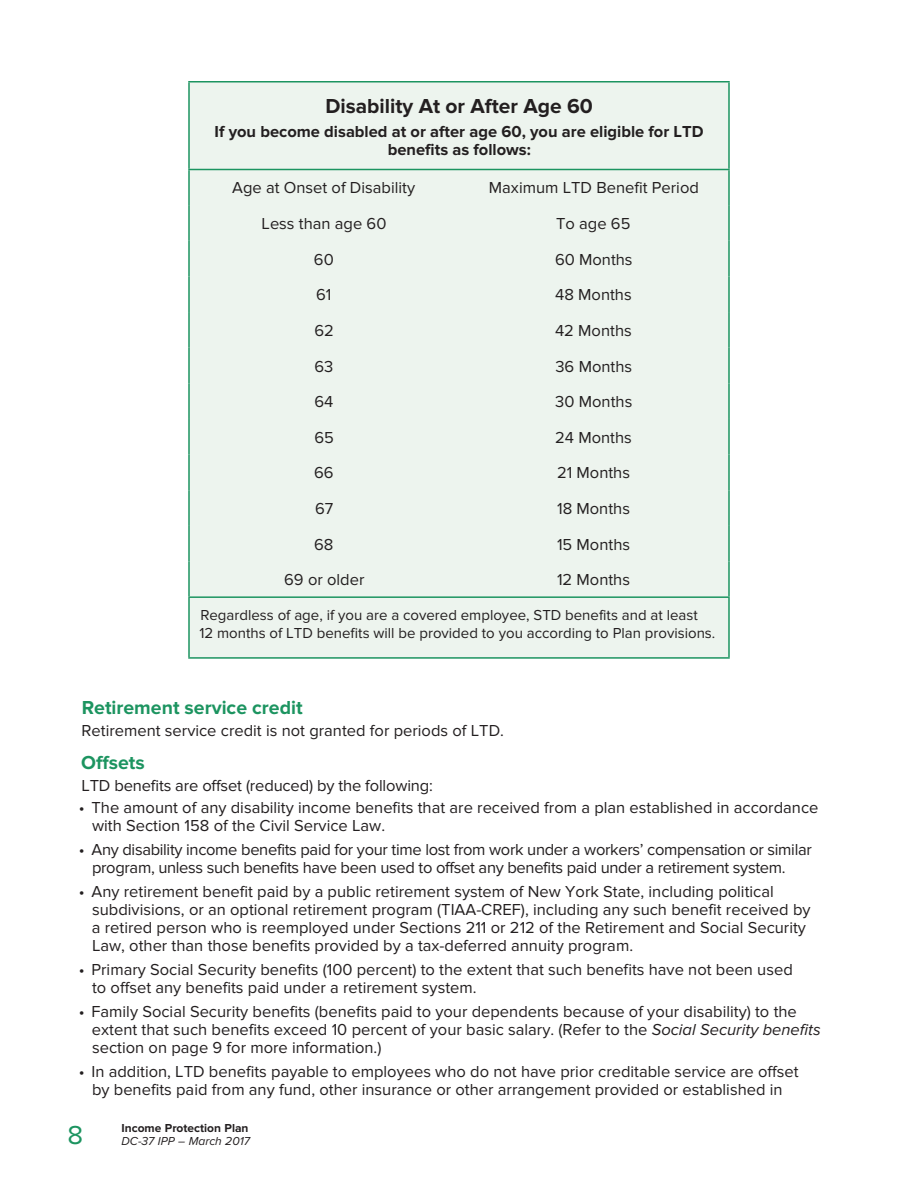
<style>
.page{position:relative;width:918px;height:1188px;background:#fff}
.page>*{position:absolute;margin:0;border:0;box-sizing:border-box;transform-origin:0 0}
.t1{font:27px "Proxima Nova";color:#1c9460}
.t2{font:700 21px "Proxima Nova";color:#231f20}
.t3{font:700 19.5px "Proxima Nova";color:#1c9460}
.t4{font:16.5px/18px "Proxima Nova";color:#231f20}
.t5{font:16.5px/18px "Proxima Nova";letter-spacing:-.02em;color:#231f20}
.t6{font:700 16.5px/18px "Proxima Nova";color:#231f20;text-align:center}
.t7{font:15px/18px "Proxima Nova";color:#231f20}
.t8{font:700 12px "Proxima Nova";color:#231f20}
.t9{font:italic 12px "Proxima Nova";color:#231f20}
.s1{font-style:italic}
</style>
<div class="page">
<div style="left:190px;top:82px;width:538px;height:575px;background:#edf4ee"></div>
<hr style="left:188px;top:170px;width:2px;height:35px;background:#1c9460">
<hr style="left:728px;top:170px;width:2px;height:35px;background:#1c9460">
<hr style="left:188px;top:205px;width:2px;height:36px;background:#1c9460">
<hr style="left:728px;top:205px;width:2px;height:36px;background:#1c9460">
<hr style="left:188px;top:241px;width:2px;height:35px;background:#1c9460">
<hr style="left:188px;top:276px;width:2px;height:36px;background:#1c9460">
<hr style="left:188px;top:312px;width:2px;height:36px;background:#1c9460">
<hr style="left:188px;top:348px;width:2px;height:35px;background:#1c9460">
<hr style="left:188px;top:383px;width:2px;height:36px;background:#1c9460">
<hr style="left:188px;top:419px;width:2px;height:36px;background:#1c9460">
<hr style="left:188px;top:455px;width:2px;height:35px;background:#1c9460">
<hr style="left:188px;top:490px;width:2px;height:36px;background:#1c9460">
<hr style="left:728px;top:241px;width:2px;height:35px;background:#1c9460">
<hr style="left:728px;top:276px;width:2px;height:36px;background:#1c9460">
<hr style="left:728px;top:312px;width:2px;height:36px;background:#1c9460">
<hr style="left:728px;top:348px;width:2px;height:35px;background:#1c9460">
<hr style="left:728px;top:383px;width:2px;height:36px;background:#1c9460">
<hr style="left:728px;top:419px;width:2px;height:36px;background:#1c9460">
<hr style="left:728px;top:455px;width:2px;height:35px;background:#1c9460">
<hr style="left:728px;top:490px;width:2px;height:36px;background:#1c9460">
<hr style="left:188px;top:526px;width:2px;height:36px;background:#1c9460">
<hr style="left:728px;top:526px;width:2px;height:36px;background:#1c9460">
<hr style="left:188px;top:562px;width:2px;height:34px;background:#1c9460">
<hr style="left:728px;top:562px;width:2px;height:34px;background:#1c9460">
<hr style="left:188px;top:598px;width:2px;height:59px;background:#1c9460">
<hr style="left:188px;top:596px;width:271px;height:2px;background:#1c9460">
<hr style="left:188px;top:657px;width:271px;height:2px;background:#1c9460">
<hr style="left:459px;top:657px;width:271px;height:2px;background:#1c9460">
<hr style="left:459px;top:596px;width:271px;height:2px;background:#1c9460">
<hr style="left:728px;top:598px;width:2px;height:59px;background:#1c9460">
<hr style="left:188px;top:81px;width:271px;height:1px;background:#1c9460">
<hr style="left:188px;top:82px;width:2px;height:87px;background:#1c9460">
<hr style="left:459px;top:81px;width:271px;height:1px;background:#1c9460">
<hr style="left:728px;top:82px;width:2px;height:87px;background:#1c9460">
<hr style="left:188px;top:169px;width:271px;height:1px;background:#1c9460">
<hr style="left:459px;top:169px;width:271px;height:1px;background:#1c9460">
<p class="t2" style="left:325px;top:94px;width:269px">Disability At or After Age 60</p>
<p class="t6" style="left:215px;top:123px;width:491px">If you become disabled at or after age 60, you are eligible for LTD benefits as follows:</p>
<p class="t4" style="left:232px;top:179px;width:185px">Age at Onset of Disability</p>
<p class="t4" style="left:489px;top:179px;width:212px">Maximum LTD Benefit Period</p>
<p class="t4" style="left:262px;top:215px;width:126px">Less than age 60</p>
<p class="t4" style="left:556px;top:215px;width:76px">To age 65</p>
<p class="t4" style="left:314px;top:250px;width:21px">60</p>
<p class="t4" style="left:555px;top:250px;width:79px">60 Months</p>
<p class="t4" style="left:316px;top:286px;width:17px">61</p>
<p class="t4" style="left:555px;top:286px;width:78px">48 Months</p>
<p class="t4" style="left:314px;top:322px;width:21px">62</p>
<p class="t4" style="left:555px;top:322px;width:78px">42 Months</p>
<p class="t4" style="left:314px;top:357px;width:20px">63</p>
<p class="t4" style="left:555px;top:357px;width:78px">36 Months</p>
<p class="t4" style="left:314px;top:393px;width:20px">64</p>
<p class="t4" style="left:555px;top:393px;width:79px">30 Months</p>
<p class="t4" style="left:314px;top:429px;width:21px">65</p>
<p class="t4" style="left:555px;top:429px;width:78px">24 Months</p>
<p class="t4" style="left:314px;top:464px;width:21px">66</p>
<p class="t4" style="left:557px;top:464px;width:75px">21 Months</p>
<p class="t4" style="left:315px;top:500px;width:20px">67</p>
<p class="t4" style="left:557px;top:500px;width:74px">18 Months</p>
<p class="t4" style="left:314px;top:536px;width:21px">68</p>
<p class="t4" style="left:557px;top:536px;width:75px">15 Months</p>
<p class="t4" style="left:284px;top:571px;width:82px">69 or older</p>
<p class="t4" style="left:557px;top:571px;width:75px">12 Months</p>
<p class="t7" style="left:199px;top:606px;width:518px">Regardless of age, if you are a covered employee, STD benefits and at least<br>12 months of LTD benefits will be provided to you according to Plan provisions.</p>
<p class="t3" style="left:82px;top:696px;width:222px">Retirement service credit</p>
<p class="t4" style="left:82px;top:722px;width:424px">Retirement service credit is not granted for periods of LTD.</p>
<p class="t3" style="left:81px;top:751px;width:65px">Offsets</p>
<p class="t4" style="left:82px;top:776px;width:353px">LTD benefits are offset (reduced) by the following:</p>
<p class="t4" style="left:92px;top:799px;width:728px;text-indent:-13px">• The amount of any disability income benefits that are received from a plan established in accordance with Section 158 of the Civil Service Law.</p>
<p class="t5" style="left:92px;top:841px;width:721px;text-indent:-13px">• Any disability income benefits paid for your time lost from work under a workers’ compensation or similar program, unless such benefits have been used to offset any benefits paid under a retirement system.</p>
<p class="t4" style="left:92px;top:883px;width:720px;text-indent:-13px">• Any retirement benefit paid by a public retirement system of New York State, including political subdivisions, or an optional retirement program (TIAA-CREF), including any such benefit received by a retired person who is reemployed under Sections 211 or 212 of the Retirement and Social Security Law, other than those benefits provided by a tax-deferred annuity program.</p>
<p class="t4" style="left:92px;top:961px;width:702px;text-indent:-13px">• Primary Social Security benefits (100 percent) to the extent that such benefits have not been used to offset any benefits paid under a retirement system.</p>
<p class="t4" style="left:92px;top:1003px;width:730px;text-indent:-13px">• Family Social Security benefits (benefits paid to your dependents because of your disability) to the extent that such benefits exceed 10 percent of your basic salary. (Refer to the <span class="s1">Social Security benefits </span>section on page 9 for more information.)</p>
<p class="t4" style="left:79px;top:1063px;width:721px;text-align:center">• In addition, LTD benefits payable to employees who do not have prior creditable service are offset by benefits paid from any fund, other insurance or other arrangement provided or established in</p>
<h1 class="t1" style="left:68px;top:1119px;width:17px">8</h1>
<p class="t8" style="left:122px;top:1121px;width:129px">Income Protection Plan</p>
<p class="t9" style="left:122px;top:1135px;width:130px">DC-37 IPP – March 2017</p>
</div>
